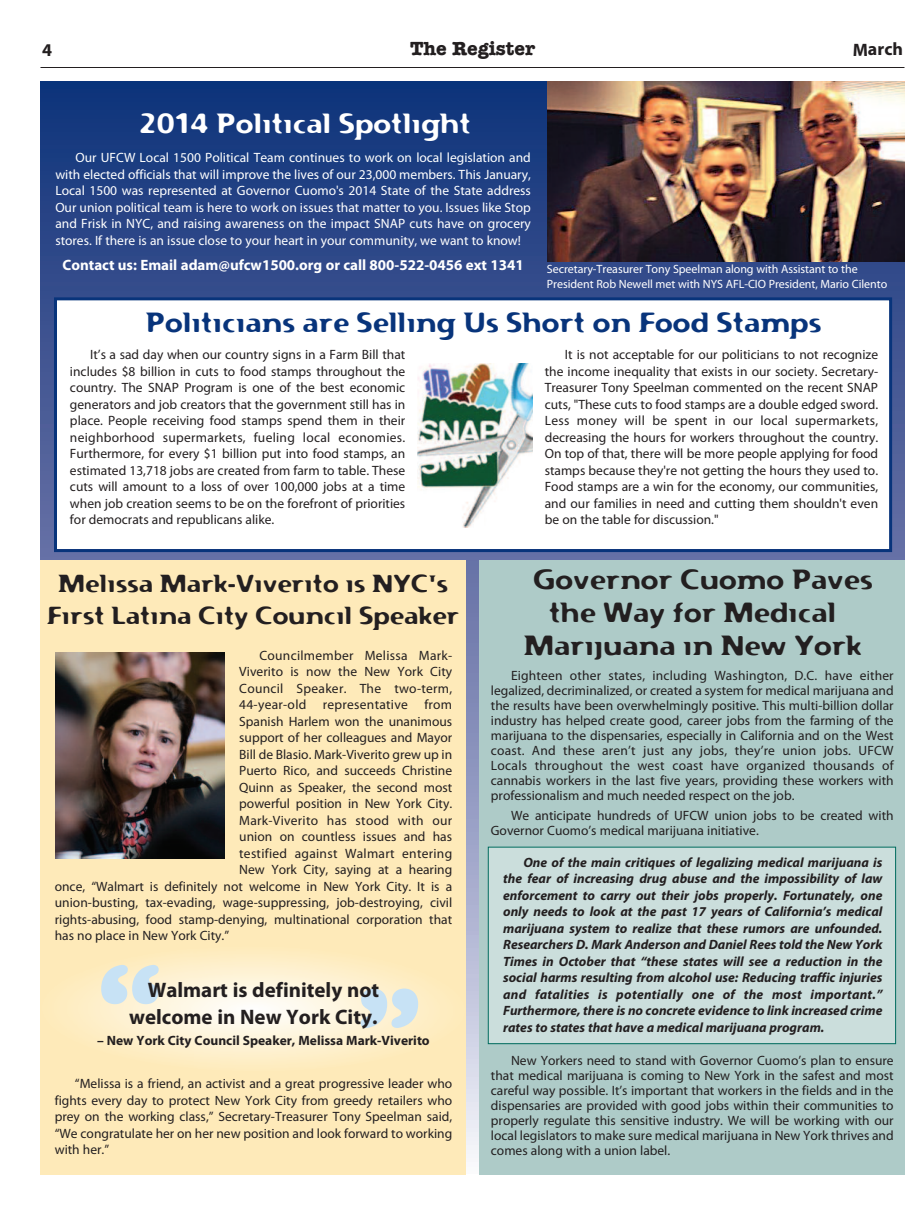
<style>
.page{position:relative;width:918px;height:1215px;background:#fff}
.page>*{position:absolute;margin:0;border:0;box-sizing:border-box;transform-origin:0 0}
.t1{font:600 144px "TWC Round";color:#c7e2f5}
.t2{font:27px/33px "Flexure";color:#231f20;text-align:center}
.t3{font:27px "Flexure";color:#08347b}
.t4{font:27px "Flexure";color:#fff}
.t5{font:24px/31.5px "Flexure";color:#231f20;text-align:center}
.t6{font:700 21px/27px "Myriad Pro";color:#231f20;text-align:right}
.t7{font:700 19.5px "American Typewriter";color:#231f20}
.t8{font:700 18px "Myriad Pro";color:#231f20}
.t9{font:700 15px "Myriad Pro";color:#fff}
.t10{font:13.5px/16.5px "Myriad Pro";color:#231f20;text-align:justify}
.t11{font:italic 700 13.5px/16.5px "Myriad Pro";color:#231f20;text-align:justify}
.t12{font:13.5px/16.5px "Myriad Pro";color:#fff;text-align:justify}
.t13{font:13.5px "Myriad Pro";letter-spacing:.02em;color:#231f20}
.t14{font:700 13.5px "Myriad Pro";color:#231f20}
.t15{font:12px/14.4px "Myriad Pro";letter-spacing:-.005em;color:#fff}
</style>
<div class="page">
<hr style="left:40px;top:67px;width:864px;height:1px;background:#231f20">
<div style="left:40px;top:81px;width:865px;height:1092px;background:linear-gradient(to bottom,#062572,#e9e5f2)"></div>
<img style="left:548px;top:81px;width:356px;height:181px">
<div style="left:57px;top:300px;width:832px;height:249px;background:#fff"></div>
<div style="left:54px;top:297px;width:838px;height:255px;border:3px solid #08347b"></div>
<div style="left:40px;top:560px;width:426px;height:614px;background:#feeab9"></div>
<div style="left:479px;top:560px;width:425px;height:614px;background:#aecbc8"></div>
<img style="left:417px;top:363px;width:116px;height:164px">
<div style="left:489px;top:848px;width:406px;height:195px;background:#cbdedc"></div>
<div style="left:488px;top:847px;width:408px;height:197px;border:1px solid #006b5e"></div>
<img style="left:73px;top:956px;width:361px;height:107px">
<img style="left:56px;top:653px;width:168px;height:206px">
<h3 class="t8" style="left:42px;top:39px;width:11px">4</h3>
<h3 class="t7" style="left:410px;top:37px;width:126px">The Register</h3>
<h3 class="t8" style="left:853px;top:39px;width:52px">March</h3>
<h2 class="t4" style="left:139px;top:107px;width:334px">2014 Political Spotlight</h2>
<p class="t12" style="left:55px;top:150px;width:477px;text-indent:20px">Our UFCW Local 1500 Political Team continues to work on local legislation and with elected officials that will improve the lives of our 23,000 members. This January, Local 1500 was represented at Governor Cuomo's 2014 State of the State address Our union political team is here to work on issues that matter to you. Issues like Stop and Frisk in NYC, and raising awareness on the impact SNAP cuts have on grocery stores. If there is an issue close to your heart in your community, we want to know!</p>
<p class="t9" style="left:62px;top:257px;width:463px">Contact us: Email adam@ufcw1500.org or call 800-522-0456 ext 1341</p>
<p class="t15" style="left:547px;top:262px;width:342px">Secretary-Treasurer Tony Speelman along with Assistant to the<br>President Rob Newell met with NYS AFL-CIO President, Mario Cilento</p>
<h2 class="t3" style="left:146px;top:305px;width:677px">Politicians are Selling Us Short on Food Stamps</h2>
<p class="t10" style="left:70px;top:347px;width:337px;text-indent:20px">It’s a sad day when our country signs in a Farm Bill that includes $8 billion in cuts to food stamps throughout the country. The SNAP Program is one of the best economic generators and job creators that the government still has in place. People receiving food stamps spend them in their neighborhood supermarkets, fueling local economies.<br>Furthermore, for every $1 billion put into food stamps, an estimated 13,718 jobs are created from farm to table. These cuts will amount to a loss of over 100,000 jobs at a time when job creation seems to be on the forefront of priorities for democrats and republicans alike.</p>
<p class="t10" style="left:545px;top:347px;width:335px;text-indent:20px">It is not acceptable for our politicians to not recognize the income inequality that exists in our society. Secretary-Treasurer Tony Speelman commented on the recent SNAP cuts, "These cuts to food stamps are a double edged sword.<br>Less money will be spent in our local supermarkets, decreasing the hours for workers throughout the country.<br>On top of that, there will be more people applying for food stamps because they're not getting the hours they used to.<br>Food stamps are a win for the economy, our communities, and our families in need and cutting them shouldn't even be on the table for discussion."</p>
<h3 class="t5" style="left:47px;top:568px;width:414px">Melissa Mark-Viverito is NYC's<br>First Latina City Council Speaker</h3>
<p class="t13" style="left:259px;top:648px;width:194px">Councilmember Melissa Mark-</p>
<p class="t10" style="left:239px;top:664px;width:215px">Viverito is now the New York City</p>
<p class="t13" style="left:239px;top:681px;width:214px">Council Speaker. The two-term,</p>
<p class="t13" style="left:239px;top:697px;width:214px">44-year-old representative from</p>
<p class="t10" style="left:239px;top:713px;width:215px">Spanish Harlem won the unanimous</p>
<p class="t10" style="left:239px;top:730px;width:215px">support of her colleagues and Mayor</p>
<p class="t10" style="left:239px;top:746px;width:214px">Bill de Blasio. Mark-Viverito grew up in</p>
<p class="t10" style="left:239px;top:763px;width:215px">Puerto Rico, and succeeds Christine</p>
<p class="t10" style="left:239px;top:779px;width:215px">Quinn as Speaker, the second most</p>
<p class="t10" style="left:239px;top:796px;width:215px">powerful position in New York City.</p>
<p class="t13" style="left:239px;top:813px;width:214px">Mark-Viverito has stood with our</p>
<p class="t10" style="left:239px;top:829px;width:214px">union on countless issues and has</p>
<p class="t13" style="left:239px;top:846px;width:214px">testified against Walmart entering</p>
<p class="t10" style="left:239px;top:862px;width:215px">New York City, saying at a hearing</p>
<p class="t10" style="left:55px;top:878px;width:399px">once, “Walmart is definitely not welcome in New York City. It is a</p>
<p class="t10" style="left:55px;top:895px;width:399px">union-busting, tax-evading, wage-suppressing, job-destroying, civil</p>
<p class="t10" style="left:55px;top:911px;width:399px">rights-abusing, food stamp-denying, multinational corporation that</p>
<p class="t10" style="left:55px;top:928px;width:176px">has no place in New York City.”</p>
<h1 class="t1" style="left:97px;top:932px;width:66px">“</h1>
<h3 class="t6" style="left:129px;top:977px;width:251px">Walmart is definitely not welcome in New York City.</h3>
<p class="t14" style="left:97px;top:1033px;width:334px">– New York City Council Speaker, Melissa Mark-Viverito</p>
<h1 class="t1" style="left:357px;top:956px;width:66px">”</h1>
<p class="t10" style="left:55px;top:1076px;width:399px;text-indent:20px">“Melissa is a friend, an activist and a great progressive leader who fights every day to protect New York City from greedy retailers who prey on the working class,” Secretary-Treasurer Tony Speelman said, “We congratulate her on her new position and look forward to working with her.”</p>
<h2 class="t2" style="left:524px;top:563px;width:350px">Governor Cuomo Paves the Way for Medical<br>Marijuana in New York</h2>
<p class="t10" style="left:491px;top:668px;width:404px;line-height:15px;text-indent:20px">Eighteen other states, including Washington, D.C. have either legalized, decriminalized, or created a system for medical marijuana and the results have been overwhelmingly positive. This multi-billion dollar industry has helped create good, career jobs from the farming of the marijuana to the dispensaries, especially in California and on the West coast. And these aren’t just any jobs, they’re union jobs. UFCW Locals throughout the west coast have organized thousands of cannabis workers in the last five years, providing these workers with professionalism and much needed respect on the job.</p>
<p class="t10" style="left:491px;top:808px;width:404px;line-height:15px;text-indent:20px">We anticipate hundreds of UFCW union jobs to be created with<br>Governor Cuomo’s medical marijuana initiative.</p>
<p class="t11" style="left:503px;top:854px;width:381px;text-indent:20px">One of the main critiques of legalizing medical marijuana is the fear of increasing drug abuse and the impossibility of law enforcement to carry out their jobs properly. Fortunately, one only needs to look at the past 17 years of California’s medical marijuana system to realize that these rumors are unfounded.<br>Researchers D. Mark Anderson and Daniel Rees told the New York Times in October that “these states will see a reduction in the social harms resulting from alcohol use: Reducing traffic injuries and fatalities is potentially one of the most important.” Furthermore, there is no concrete evidence to link increased crime rates to states that have a medical marijuana program.</p>
<p class="t10" style="left:491px;top:1054px;width:404px;line-height:15px;text-indent:20px">New Yorkers need to stand with Governor Cuomo’s plan to ensure that medical marijuana is coming to New York in the safest and most careful way possible. It’s important that workers in the fields and in the dispensaries are provided with good jobs within their communities to properly regulate this sensitive industry. We will be working with our local legislators to make sure medical marijuana in New York thrives and comes along with a union label.</p>
</div>
